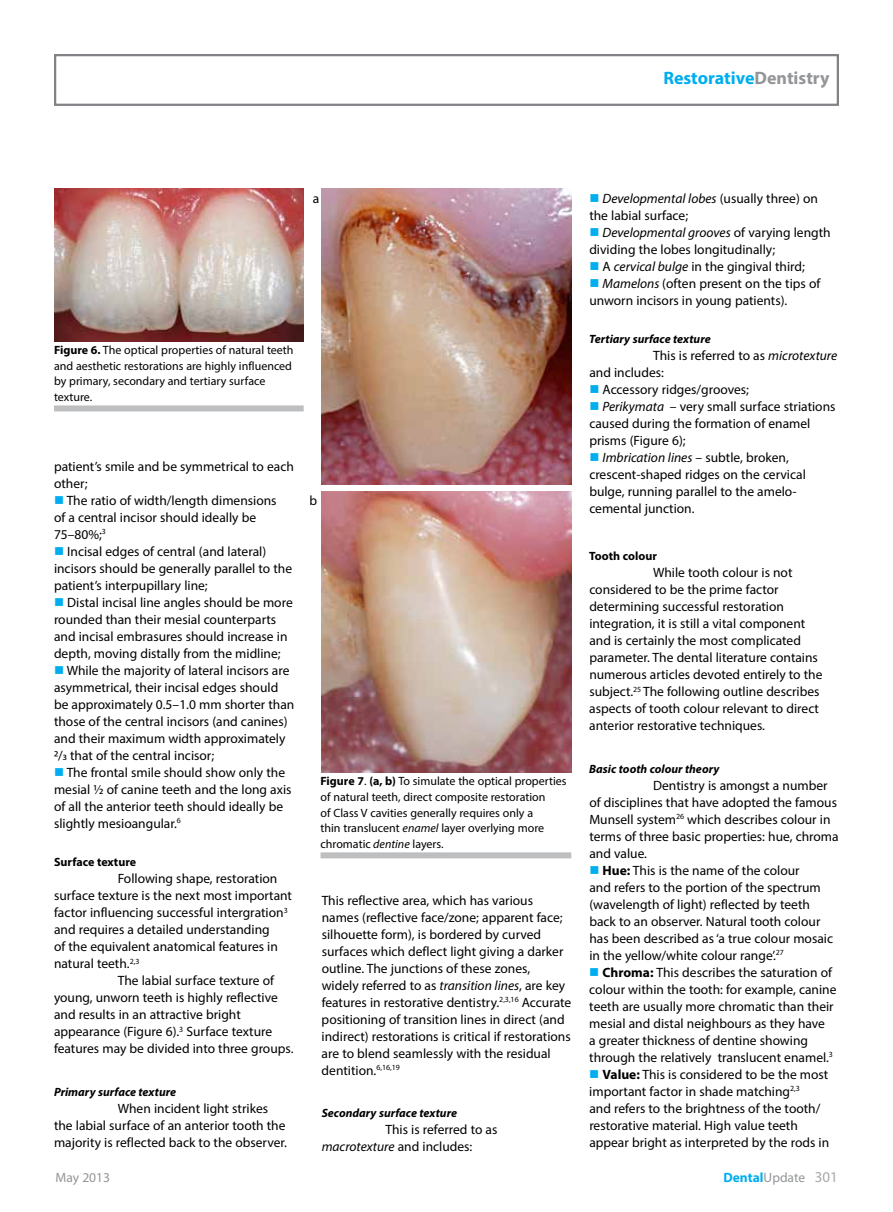
<style>
.page{position:relative;width:893px;height:1212px;background:#fff}
.page>*{position:absolute;margin:0;border:0;box-sizing:border-box;transform-origin:0 0}
.t1{font:700 18px "Myriad Pro";color:#00aeef}
.t2{font:13.5px/17px "Myriad Pro";color:#000}
.t3{font:700 13.5px "Myriad Pro";color:#00aeef}
.t4{font:13.5px "Myriad Pro";color:#939598}
.t5{font:12px/15.8px "Myriad Pro";color:#000}
.t6{font:italic 700 12px "Myriad Pro";color:#000}
.t7{font:700 12px "Myriad Pro";color:#000}
.s1{color:#939598}
.s2{font-weight:700}
.s3{color:#00aeef}
.s4{font-style:italic}
.s5{font-weight:400;color:#939598}
.s6{font-weight:400;font-size:15px;color:#a7a9ac}
</style>
<div class="page">
<div style="left:54px;top:54px;width:785px;height:52px;border:2px solid #808285"></div>
<img style="left:54px;top:189px;width:250px;height:153px">
<div style="left:54px;top:405px;width:250px;height:6px;background:#bcbec0"></div>
<img style="left:322px;top:189px;width:249px;height:295px">
<img style="left:322px;top:491px;width:249px;height:282px">
<div style="left:321px;top:852px;width:250px;height:6px;background:#bcbec0"></div>
<h1 class="t1" style="left:663px;top:66px;width:168px">Restorative<span class="s1">Dentistry</span></h1>
<p class="t2" style="left:313px;top:190px;width:8px">a</p>
<p class="t5" style="left:54px;top:342px;width:241px"><span class="s2">Figure 6.</span> The optical properties of natural teeth and aesthetic restorations are highly influenced by primary, secondary and tertiary surface texture.</p>
<p class="t2" style="left:54px;top:457px;width:241px">patient’s smile and be symmetrical to each other;</p>
<p class="t2" style="left:54px;top:491px;width:224px"><span class="s3">■</span> The ratio of width/length dimensions of a central incisor should ideally be<br>75–80%;<sup>3</sup></p>
<p class="t2" style="left:54px;top:543px;width:240px"><span class="s3">■</span> Incisal edges of central (and lateral) incisors should be generally parallel to the patient’s interpupillary line;</p>
<p class="t2" style="left:54px;top:594px;width:240px"><span class="s3">■</span> Distal incisal line angles should be more rounded than their mesial counterparts and incisal embrasures should increase in depth, moving distally from the midline;</p>
<p class="t2" style="left:54px;top:662px;width:242px"><span class="s3">■</span> While the majority of lateral incisors are asymmetrical, their incisal edges should be approximately 0.5–1.0 mm shorter than those of the central incisors (and canines) and their maximum width approximately 2/3 that of the central incisor;</p>
<p class="t2" style="left:54px;top:764px;width:239px"><span class="s3">■</span> The frontal smile should show only the mesial ½ of canine teeth and the long axis of all the anterior teeth should ideally be slightly mesioangular.<sup>6</sup></p>
<p class="t7" style="left:54px;top:854px;width:84px">Surface texture</p>
<p class="t2" style="left:118px;top:870px;width:161px">Following shape, restoration</p>
<p class="t2" style="left:54px;top:887px;width:240px">surface texture is the next most important</p>
<p class="t2" style="left:54px;top:904px;width:235px">factor influencing successful intergration<sup>3</sup></p>
<p class="t2" style="left:54px;top:921px;width:217px">and requires a detailed understanding</p>
<p class="t2" style="left:54px;top:938px;width:225px">of the equivalent anatomical features in</p>
<p class="t2" style="left:54px;top:955px;width:87px">natural teeth.<sup>2,3</sup></p>
<p class="t2" style="left:118px;top:972px;width:158px">The labial surface texture of</p>
<p class="t2" style="left:54px;top:989px;width:225px">young, unworn teeth is highly reflective</p>
<p class="t2" style="left:54px;top:1006px;width:188px">and results in an attractive bright</p>
<p class="t2" style="left:54px;top:1023px;width:220px">appearance (Figure 6).<sup>3</sup> Surface texture</p>
<p class="t2" style="left:54px;top:1040px;width:241px">features may be divided into three groups.</p>
<p class="t6" style="left:54px;top:1084px;width:124px">Primary surface texture</p>
<p class="t2" style="left:54px;top:1100px;width:234px;text-indent:64px">When incident light strikes the labial surface of an anterior tooth the majority is reflected back to the observer.</p>
<p class="t2" style="left:309px;top:491px;width:9px">b</p>
<p class="t5" style="left:321px;top:773px;width:248px"><span class="s2">Figure 7</span>. <span class="s2">(a, b)</span> To simulate the optical properties of natural teeth, direct composite restoration<br>of Class V cavities generally requires only a<br>thin translucent <span class="s4">enamel</span> layer overlying more chromatic <span class="s4">dentine</span> layers.</p>
<p class="t2" style="left:322px;top:891px;width:251px">This reflective area, which has various names (reflective face/zone; apparent face; silhouette form), is bordered by curved surfaces which deflect light giving a darker outline. The junctions of these zones,<br>widely referred to as <span class="s4">transition lines</span>, are key features in restorative dentistry.<sup>2,3,16</sup> Accurate positioning of transition lines in direct (and indirect) restorations is critical if restorations are to blend seamlessly with the residual dentition.<sup>6,16,19</sup></p>
<p class="t6" style="left:322px;top:1105px;width:137px">Secondary surface texture</p>
<p class="t2" style="left:322px;top:1121px;width:177px;text-indent:64px">This is referred to as <span class="s4">macrotexture</span> and includes:</p>
<p class="t2" style="left:589px;top:190px;width:230px"><span class="s3">■</span> <span class="s4">Developmental lobes</span> (usually three) on the labial surface;</p>
<p class="t2" style="left:589px;top:224px;width:243px"><span class="s3">■</span> <span class="s4">Developmental grooves</span> of varying length dividing the lobes longitudinally;</p>
<p class="t2" style="left:589px;top:258px;width:217px"><span class="s3">■</span> A <span class="s4">cervical bulge</span> in the gingival third;</p>
<p class="t2" style="left:589px;top:275px;width:232px"><span class="s3">■</span> <span class="s4">Mamelons</span> (often present on the tips of unworn incisors in young patients).</p>
<p class="t6" style="left:589px;top:331px;width:123px">Tertiary surface texture</p>
<p class="t2" style="left:589px;top:347px;width:249px;text-indent:64px">This is referred to as <span class="s4">microtexture </span>and includes:</p>
<p class="t2" style="left:589px;top:381px;width:161px"><span class="s3">■</span> Accessory ridges/grooves;</p>
<p class="t2" style="left:589px;top:398px;width:248px"><span class="s3">■</span> <span class="s4">Perikymata</span> – very small surface striations caused during the formation of enamel prisms (Figure 6);</p>
<p class="t2" style="left:589px;top:449px;width:218px"><span class="s3">■</span> <span class="s4">Imbrication lines</span> – subtle, broken, crescent-shaped ridges on the cervical bulge, running parallel to the amelo&shy;cemental junction.</p>
<p class="t7" style="left:589px;top:548px;width:69px">Tooth colour</p>
<p class="t2" style="left:589px;top:564px;width:235px;text-indent:64px">While tooth colour is not considered to be the prime factor determining successful restoration integration, it is still a vital component and is certainly the most complicated parameter. The dental literature contains numerous articles devoted entirely to the subject.<sup>25</sup> The following outline describes aspects of tooth colour relevant to direct anterior restorative techniques.</p>
<p class="t6" style="left:589px;top:761px;width:132px">Basic tooth colour theory</p>
<p class="t2" style="left:589px;top:776px;width:251px;text-indent:64px">Dentistry is amongst a number of disciplines that have adopted the famous Munsell system<sup>26</sup> which describes colour in terms of three basic properties: hue, chroma and value.</p>
<p class="t2" style="left:589px;top:861px;width:245px"><span class="s3">■</span> <span class="s2">Hue:</span> This is the name of the colour<br>and refers to the portion of the spectrum (wavelength of light) reflected by teeth back to an observer. Natural tooth colour has been described as ‘a true colour mosaic in the yellow/white colour range’.<sup>27</sup></p>
<p class="t2" style="left:589px;top:963px;width:249px"><span class="s3">■</span> <span class="s2">Chroma:</span> This describes the saturation of colour within the tooth: for example, canine teeth are usually more chromatic than their mesial and distal neighbours as they have<br>a greater thickness of dentine showing through the relatively translucent enamel.<sup>3</sup></p>
<p class="t2" style="left:589px;top:1066px;width:241px"><span class="s3">■</span> <span class="s2">Value:</span> This is considered to be the most important factor in shade matching<sup>2,3<br></sup>and refers to the brightness of the tooth/ restorative material. High value teeth appear bright as interpreted by the rods in</p>
<p class="t4" style="left:56px;top:1168px;width:56px">May 2013</p>
<p class="t3" style="left:723px;top:1168px;width:116px">Dental<span class="s5">Update</span> <span class="s6">301</span></p>
</div>
